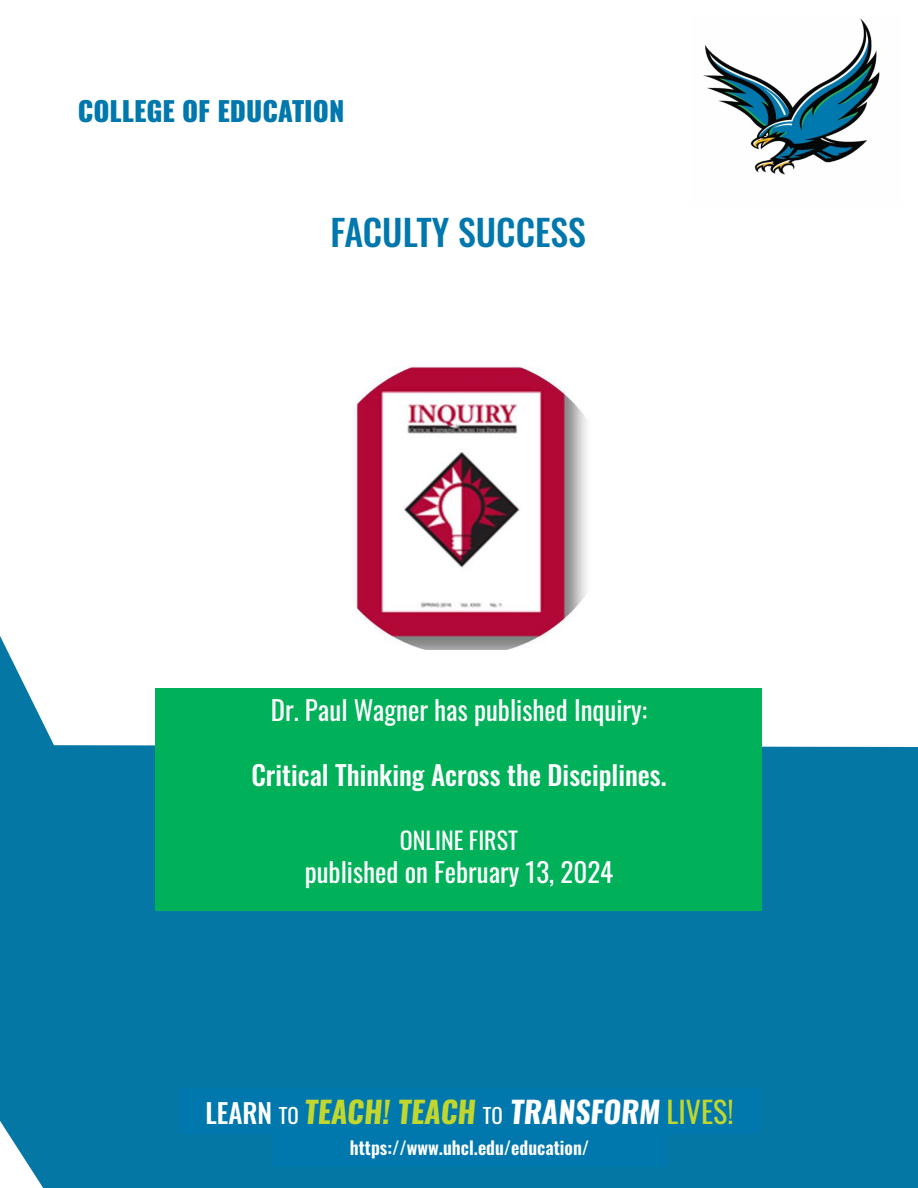
<style>
.page{position:relative;width:918px;height:1188px;background:#fff}
.page>*{position:absolute;margin:0;border:0;box-sizing:border-box;transform-origin:0 0}
.t1{font:500 36px "Oswald";color:#0078ad}
.t2{font:700 30px "Oswald";color:#c1d72e}
.t3{font:27px "Oswald";color:#fff}
.t4{font:500 27px "Oswald";color:#fff}
.t5{font:800 27px "Oswald";color:#0078ad}
.t6{font:24px "Oswald";color:#fff}
.t7{font:600 18px "Oswald";color:#fff}
.s1{font-weight:500;font-size:27px;color:#fff}
.s2{font-weight:400;font-size:21px;color:#fff}
.s3{color:#fff}
.s4{font-weight:400}
</style>
<div class="page">
<svg style="left:0;top:636px;width:918px;height:552px;fill:#0577a4"></svg>
<div style="left:156px;top:688px;width:606px;height:223px;background:#00b159"></div>
<img style="left:318px;top:366px;width:296px;height:284px">
<img style="left:703px;top:18px;width:177px;height:157px">
<div style="left:272px;top:1134px;width:395px;height:32px;background:#0078ad"></div>
<div style="left:180px;top:1088px;width:580px;height:46px;background:#0078ad"></div>
<p class="t5" style="left:78px;top:97px;width:268px">COLLEGE OF EDUCATION</p>
<h1 class="t1" style="left:330px;top:213px;width:257px">FACULTY SUCCESS</h1>
<p class="t3" style="left:271px;top:686px;width:378px">Dr. Paul Wagner has published Inquiry:</p>
<p class="t4" style="left:251px;top:760px;width:417px">Critical Thinking Across the Disciplines.</p>
<p class="t6" style="left:400px;top:819px;width:120px">ONLINE FIRST</p>
<p class="t3" style="left:305px;top:848px;width:310px">published on February 13, 2024</p>
<p class="t2" style="left:205px;top:1096px;width:530px"><span class="s1">LEARN</span> <span class="s2">TO</span> TEACH! TEACH <span class="s2">TO</span> <span class="s3">TRANSFORM</span> <span class="s4">LIVES!</span></p>
<p class="t7" style="left:350px;top:1139px;width:241px">https://www.uhcl.edu/education/</p>
</div>
